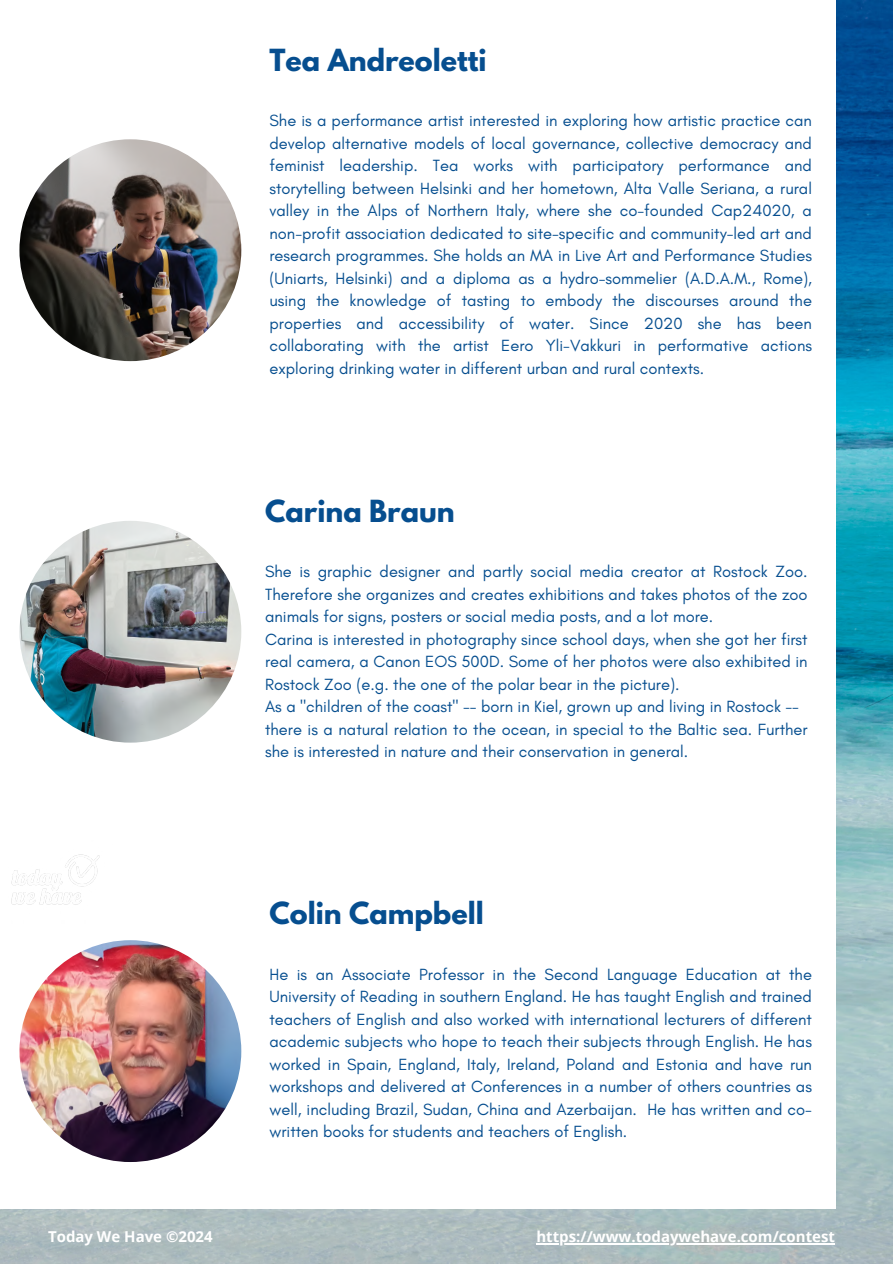
<style>
.page{position:relative;width:893px;height:1264px;background:#fff}
.page>*{position:absolute;margin:0;border:0;box-sizing:border-box;transform-origin:0 0}
.t1{font:700 27px "League Spartan";color:#064e8f}
.t2{font:16.5px/22.5px "Glacial Indifference";color:#064e8f;text-align:justify}
.t3{font:700 15px "Open Sans";color:#fff}
</style>
<div class="page">
<img style="left:0;top:0;width:892px;height:1263px">
<div style="left:0;top:0;width:835px;height:1208px;background:#fff"></div>
<img style="left:19px;top:940px;width:222px;height:221px;border-radius:50%">
<img style="left:19px;top:521px;width:222px;height:221px;border-radius:50%">
<img style="left:19px;top:139px;width:222px;height:222px;border-radius:50%">
<hr style="left:536px;top:1242px;width:299px;height:2px;background:#fff">
<p class="t1" style="left:269px;top:46px;width:218px">Tea Andreoletti</p>
<h2 class="t2" style="left:269px;top:109px;width:544px">She is a performance artist interested in exploring how artistic practice can develop alternative models of local governance, collective democracy and feminist leadership. Tea works with participatory performance and storytelling between Helsinki and her hometown, Alta Valle Seriana, a rural valley in the Alps of Northern Italy, where she co-founded Cap24020, a non-profit association dedicated to site-specific and community-led art and research programmes. She holds an MA in Live Art and Performance Studies (Uniarts, Helsinki) and a diploma as a hydro-sommelier (A.D.A.M., Rome), using the knowledge of tasting to embody the discourses around the properties and accessibility of water. Since 2020 she has been collaborating with the artist Eero Yli-Vakkuri in performative actions exploring drinking water in different urban and rural contexts.</h2>
<p class="t1" style="left:265px;top:497px;width:191px">Carina Braun</p>
<p class="t2" style="left:265px;top:560px;width:544px">She is graphic designer and partly social media creator at Rostock Zoo.<br>Therefore she organizes and creates exhibitions and takes photos of the zoo animals for signs, posters or social media posts, and a lot more.</p>
<p class="t2" style="left:265px;top:627px;width:544px">Carina is interested in photography since school days, when she got her first real camera, a Canon EOS 500D. Some of her photos were also exhibited in Rostock Zoo (e.g. the one of the polar bear in the picture).</p>
<p class="t2" style="left:265px;top:695px;width:535px">As a "children of the coast" -- born in Kiel, grown up and living in Rostock --</p>
<h1 class="t2" style="left:265px;top:717px;width:544px">there is a natural relation to the ocean, in special to the Baltic sea. Further she is interested in nature and their conservation in general.</h1>
<h1 class="t3" style="left:48px;top:1226px;width:166px">Today We Have ©2024</h1>
<p class="t1" style="left:269px;top:899px;width:216px">Colin Campbell</p>
<p class="t2" style="left:269px;top:962px;width:544px">He is an Associate Professor in the Second Language Education at the University of Reading in southern England. He has taught English and trained teachers of English and also worked with international lecturers of different academic subjects who hope to teach their subjects through English. He has worked in Spain, England, Italy, Ireland, Poland and Estonia and have run workshops and delivered at Conferences in a number of others countries as well, including Brazil, Sudan, China and Azerbaijan. He has written and co&shy;written books for students and teachers of English.</p>
<p class="t3" style="left:536px;top:1225px;width:300px">https://www.todaywehave.com/contest</p>
</div>
